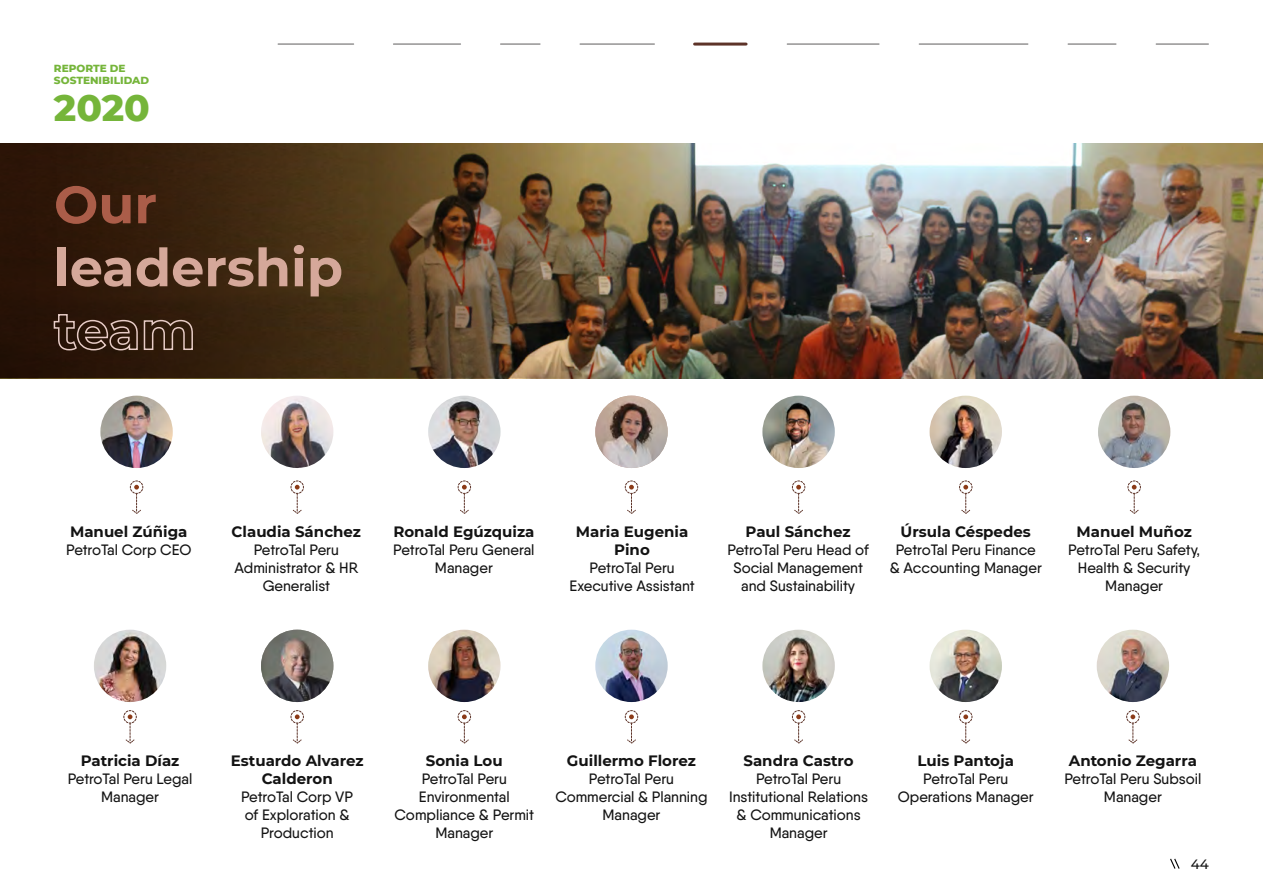
<style>
.page{position:relative;width:1263px;height:893px;background:#fff}
.page>*{position:absolute;margin:0;border:0;box-sizing:border-box;transform-origin:0 0}
.t1{font:700 52.5px "Montserrat";color:#d5a89a}
.t2{font:700 52.5px "Montserrat";color:#ab5d49}
.t3{font:800 37.5px "Montserrat";color:#75b53a}
.t4{font:500 15px/18px "Qanelas";color:#131313;text-align:center}
.t5{font:700 15px/18px "Montserrat";color:#131313;text-align:center}
.t6{font:500 13.5px "Montserrat";color:#131313}
.t7{font:800 10.5px/12.6px "Montserrat";color:#75b53a}
</style>
<div class="page">
<img style="left:585px;top:144px;width:678px;height:234px">
<svg style="left:0;top:144px;width:585px;height:234px;background:#4a331a"></svg>
<svg style="left:1170px;top:858px;width:10px;height:11px"></svg>
<svg style="left:53px;top:313px;width:141px;height:38px;background:#4f392c"></svg>
<svg style="left:130px;top:480px;width:13px;height:34px"></svg>
<svg style="left:625px;top:710px;width:13px;height:34px"></svg>
<svg style="left:457px;top:480px;width:14px;height:34px"></svg>
<svg style="left:1126px;top:710px;width:14px;height:34px"></svg>
<svg style="left:1127px;top:480px;width:14px;height:34px"></svg>
<svg style="left:792px;top:480px;width:13px;height:34px"></svg>
<svg style="left:625px;top:480px;width:13px;height:34px"></svg>
<svg style="left:123px;top:710px;width:14px;height:34px"></svg>
<svg style="left:457px;top:710px;width:14px;height:34px"></svg>
<svg style="left:290px;top:710px;width:14px;height:34px"></svg>
<svg style="left:290px;top:480px;width:14px;height:34px"></svg>
<svg style="left:959px;top:710px;width:13px;height:34px"></svg>
<svg style="left:792px;top:710px;width:13px;height:34px"></svg>
<img style="left:1097px;top:630px;width:72px;height:72px;border-radius:36px">
<img style="left:929px;top:630px;width:73px;height:72px;border-radius:36px">
<img style="left:762px;top:630px;width:73px;height:72px;border-radius:36px">
<img style="left:595px;top:630px;width:73px;height:72px;border-radius:36px">
<img style="left:261px;top:630px;width:72px;height:72px;border-radius:36px">
<img style="left:94px;top:630px;width:72px;height:72px;border-radius:36px">
<img style="left:428px;top:630px;width:72px;height:72px;border-radius:36px">
<img style="left:261px;top:396px;width:72px;height:72px;border-radius:36px">
<img style="left:100px;top:396px;width:73px;height:72px;border-radius:36px">
<img style="left:428px;top:396px;width:72px;height:72px;border-radius:36px">
<img style="left:595px;top:396px;width:73px;height:72px;border-radius:36px">
<img style="left:762px;top:396px;width:73px;height:72px;border-radius:36px">
<svg style="left:959px;top:480px;width:13px;height:34px"></svg>
<img style="left:929px;top:396px;width:73px;height:72px;border-radius:36px">
<img style="left:1098px;top:396px;width:72px;height:72px;border-radius:36px">
<hr style="left:695px;top:43px;width:51px;height:3px;background:#5d3328">
<hr style="left:787px;top:43px;width:92px;height:2px;background:#706f6f">
<hr style="left:919px;top:43px;width:109px;height:2px;background:#706f6f">
<hr style="left:1068px;top:43px;width:48px;height:2px;background:#706f6f">
<hr style="left:580px;top:43px;width:74px;height:2px;background:#706f6f">
<hr style="left:500px;top:43px;width:40px;height:2px;background:#706f6f">
<hr style="left:393px;top:43px;width:68px;height:2px;background:#706f6f">
<hr style="left:278px;top:43px;width:76px;height:2px;background:#706f6f">
<hr style="left:1156px;top:43px;width:52px;height:2px;background:#706f6f">
<p class="t7" style="left:54px;top:61px;width:97px">REPORTE DE<br>SOSTENIBILIDAD</p>
<h2 class="t3" style="left:54px;top:80px;width:97px">2020</h2>
<h1 class="t2" style="left:54px;top:167px;width:105px">Our</h1>
<h1 class="t1" style="left:54px;top:230px;width:291px">leadership</h1>
<p class="t5" style="left:70px;top:521px;width:119px">Manuel Zúñiga</p>
<p class="t4" style="left:66px;top:540px;width:127px">PetroTal Corp CEO</p>
<p class="t5" style="left:232px;top:521px;width:131px">Claudia Sánchez</p>
<p class="t4" style="left:234px;top:540px;width:125px">PetroTal Peru<br>Administrator &amp; HR<br>Generalist</p>
<p class="t5" style="left:393px;top:521px;width:143px">Ronald Egúzquiza</p>
<p class="t4" style="left:393px;top:540px;width:143px">PetroTal Peru General<br>Manager</p>
<p class="t5" style="left:576px;top:521px;width:114px">Maria Eugenia<br>Pino</p>
<p class="t4" style="left:569px;top:558px;width:127px">PetroTal Peru<br>Executive Assistant</p>
<p class="t5" style="left:746px;top:521px;width:107px">Paul Sánchez</p>
<p class="t4" style="left:727px;top:540px;width:143px">PetroTal Peru Head of<br>Social Management and Sustainability</p>
<p class="t5" style="left:901px;top:521px;width:132px">Úrsula Céspedes</p>
<p class="t4" style="left:890px;top:540px;width:154px">PetroTal Peru Finance &amp; Accounting Manager</p>
<p class="t5" style="left:1076px;top:521px;width:117px">Manuel Muñoz</p>
<p class="t4" style="left:1068px;top:540px;width:134px">PetroTal Peru Safety,<br>Health &amp; Security<br>Manager</p>
<p class="t5" style="left:81px;top:751px;width:100px">Patricia Díaz</p>
<p class="t4" style="left:68px;top:770px;width:126px">PetroTal Peru Legal<br>Manager</p>
<p class="t5" style="left:231px;top:751px;width:134px">Estuardo Alvarez<br>Calderon</p>
<p class="t4" style="left:241px;top:788px;width:114px">PetroTal Corp VP of Exploration &amp;<br>Production</p>
<p class="t5" style="left:426px;top:751px;width:78px">Sonia Lou</p>
<p class="t4" style="left:395px;top:770px;width:141px">PetroTal Peru<br>Environmental<br>Compliance &amp; Permit<br>Manager</p>
<p class="t5" style="left:567px;top:751px;width:130px">Guillermo Florez</p>
<p class="t4" style="left:555px;top:770px;width:154px">PetroTal Peru<br>Commercial &amp; Planning<br>Manager</p>
<p class="t5" style="left:743px;top:751px;width:112px">Sandra Castro</p>
<p class="t4" style="left:729px;top:770px;width:141px">PetroTal Peru<br>Institutional Relations &amp; Communications<br>Manager</p>
<p class="t5" style="left:917px;top:751px;width:98px">Luis Pantoja</p>
<p class="t4" style="left:898px;top:770px;width:137px">PetroTal Peru<br>Operations Manager</p>
<p class="t5" style="left:1069px;top:751px;width:130px">Antonio Zegarra</p>
<p class="t4" style="left:1064px;top:770px;width:138px">PetroTal Peru Subsoil<br>Manager</p>
<p class="t6" style="left:1191px;top:854px;width:20px">44</p>
</div>
